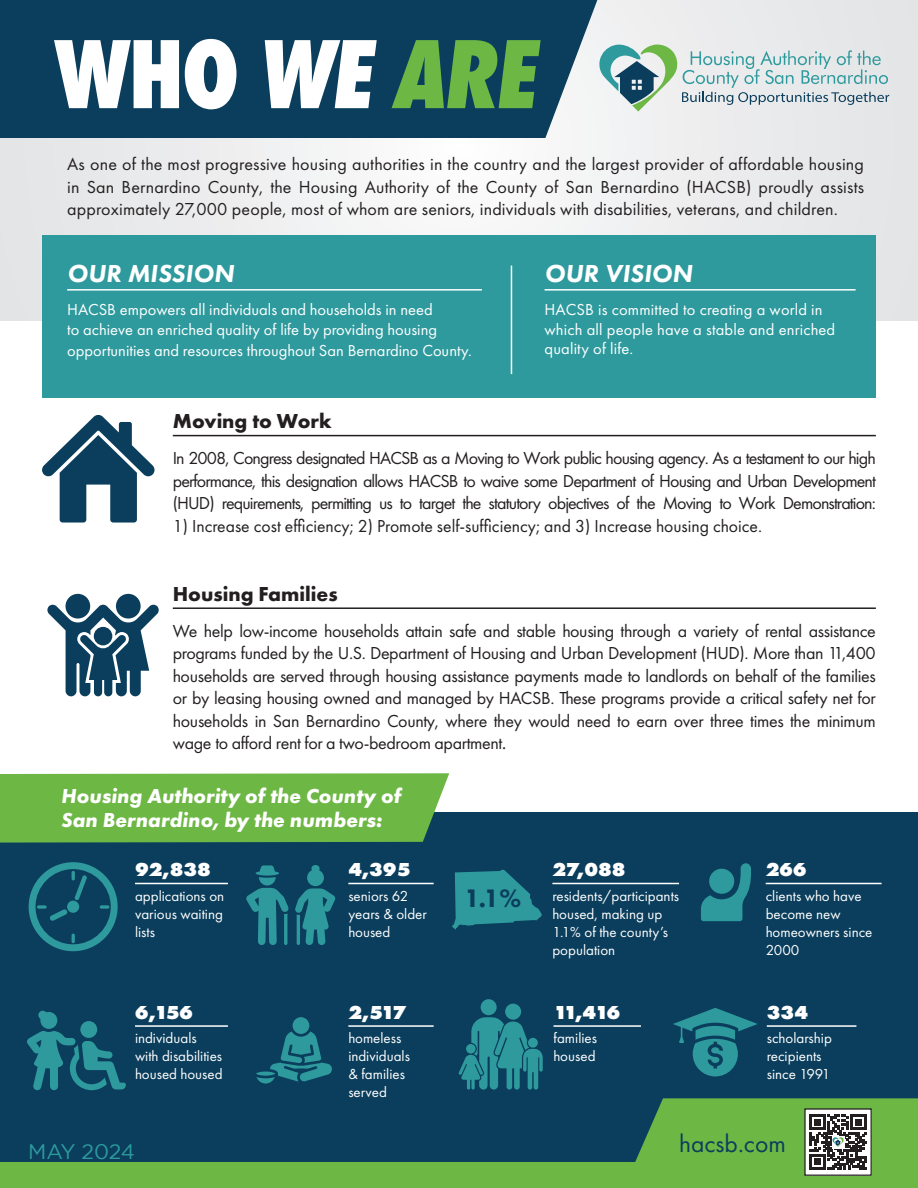
<style>
.page{position:relative;width:918px;height:1188px;background:#fff}
.page>*{position:absolute;margin:0;border:0;box-sizing:border-box;transform-origin:0 0}
.t1{font:800 102px "Futura PT Cond";color:#fff}
.Paragraph_Style_1{font:800 26.25px "Futura PT";color:#0a3e5c}
.Heading{font:italic 800 25.5px "Futura PT";color:#fff}
.Paragraph_Style_1-2{font:25.5px "Futura PT";color:#0a3e5c}
.Paragraph_Style_1-3{font:italic 700 21px/24px "Futura PT";color:#fff}
.Heading-2{font:700 21px "Futura PT";color:#231f20}
.t2{font:21px "Gotham";letter-spacing:-.01em;color:#2e9a9d}
.Paragraph_Style_1-4{font:800 19.5px "Futura PT";color:#fff}
.Paragraph_Style_1-5{font:18px/22.4px "Futura PT";letter-spacing:-.005em;color:#231f20;text-align:justify}
.Paragraph_Style_1-6{font:16.5px/19.5px "Futura PT";color:#fff}
.Paragraph_Style_1-7{font:15px/18px "Futura PT";color:#fff}
.s1{font-style:italic}
.s2{font-style:italic;color:#6db744}
.s3{font-family:"Minion Pro"}
</style>
<div class="page">
<div style="left:0;top:0;width:918px;height:321px;background:linear-gradient(to right,#eeeff0,#eeeff0)"></div>
<div style="left:0;top:0;width:597px;height:138px;background:#0a3e5c"></div>
<svg style="left:599px;top:44px;width:290px;height:68px;background:#c0d2d2"></svg>
<hr style="left:173px;top:435px;width:703px;height:1px;background:#231f20">
<div style="left:0;top:812px;width:918px;height:376px;background:#0a3e5c"></div>
<hr style="left:554px;top:1025px;width:87px;height:2px;background:#fff">
<hr style="left:552px;top:883px;width:127px;height:1px;background:#fff">
<div style="left:505px;top:1004px;width:16px;height:16px;background:#2e9a9d;border-radius:50%"></div>
<div style="left:481px;top:999px;width:16px;height:16px;background:#2e9a9d;border-radius:50%"></div>
<svg style="left:459px;top:1017px;width:84px;height:73px"></svg>
<hr style="left:766px;top:883px;width:116px;height:1px;background:#fff">
<svg style="left:701px;top:863px;width:50px;height:58px"></svg>
<svg style="left:452px;top:870px;width:90px;height:60px"></svg>
<hr style="left:767px;top:1025px;width:89px;height:2px;background:#fff">
<svg style="left:673px;top:1008px;width:84px;height:68px"></svg>
<div style="left:0;top:773px;width:449px;height:70px;background:#6db744"></div>
<div style="left:0;top:1163px;width:918px;height:25px;background:#6db744"></div>
<div style="left:42px;top:235px;width:834px;height:163px;background:#2e9a9d"></div>
<hr style="left:67px;top:289px;width:415px;height:2px;background:#fff">
<hr style="left:511px;top:266px;width:1px;height:108px;background:#fff">
<hr style="left:545px;top:289px;width:311px;height:2px;background:#fff">
<hr style="left:173px;top:607px;width:703px;height:2px;background:#231f20">
<svg style="left:29px;top:862px;width:89px;height:89px"></svg>
<svg style="left:246px;top:865px;width:43px;height:80px"></svg>
<svg style="left:295px;top:865px;width:41px;height:80px"></svg>
<svg style="left:27px;top:1011px;width:99px;height:79px"></svg>
<div style="left:293px;top:1017px;width:16px;height:17px;background:#2e9a9d;border-radius:50%"></div>
<svg style="left:256px;top:1032px;width:76px;height:52px"></svg>
<hr style="left:135px;top:883px;width:93px;height:1px;background:#fff">
<hr style="left:135px;top:1025px;width:93px;height:2px;background:#fff">
<hr style="left:348px;top:883px;width:86px;height:1px;background:#fff">
<hr style="left:348px;top:1025px;width:86px;height:2px;background:#fff">
<div style="left:66px;top:594px;width:24px;height:25px;background:#0a3e5c;border-radius:50%"></div>
<div style="left:116px;top:594px;width:25px;height:25px;background:#0a3e5c;border-radius:50%"></div>
<svg style="left:47px;top:604px;width:112px;height:92px"></svg>
<svg style="left:42px;top:415px;width:113px;height:108px"></svg>
<svg style="left:624px;top:1098px;width:294px;height:78px"></svg>
<p class="t1" style="left:54px;top:14px;width:486px">WHO <span class="s1">WE</span> <span class="s2">ARE</span></p>
<p class="Paragraph_Style_1-5" style="left:67px;top:153px;width:798px">As one of the most progressive housing authorities in the country and the largest provider of affordable housing in San Bernardino County, the Housing Authority of the County of San Bernardino (HACSB) proudly assists approximately 27,000 people, most of whom are seniors, individuals with disabilities, veterans, and children.</p>
<p class="Heading" style="left:67px;top:258px;width:168px">OUR MISSION</p>
<p class="Paragraph_Style_1-6" style="left:67px;top:300px;width:371px">HACSB empowers all individuals and households in need to achieve an enriched quality of life by providing housing</p>
<p class="Paragraph_Style_1-6" style="left:67px;top:340px;width:406px">opportunities and resources throughout San Bernardino County.</p>
<p class="Heading" style="left:545px;top:258px;width:150px">OUR VISION</p>
<p class="Paragraph_Style_1-6" style="left:545px;top:300px;width:292px">HACSB is committed to creating a world in which all people have a stable and enriched quality of life.</p>
<p class="Heading-2" style="left:173px;top:408px;width:160px">Moving to Work</p>
<p class="Paragraph_Style_1-5" style="left:173px;top:447px;width:705px">In 2008, Congress designated HACSB as a Moving to Work public housing agency. As a testament to our high performance, this designation allows HACSB to waive some Department of Housing and Urban Development (HUD) requirements, permitting us to target the statutory objectives of the Moving to Work Demonstration:</p>
<p class="Paragraph_Style_1-5" style="left:173px;top:514px;width:591px">1) Increase cost efficiency; 2) Promote self-sufficiency; and 3) Increase housing choice.</p>
<p class="Heading-2" style="left:173px;top:580px;width:166px">Housing Families</p>
<p class="Paragraph_Style_1-5" style="left:173px;top:619px;width:705px">We help low-income households attain safe and stable housing through a variety of rental assistance programs funded by the U.S. Department of Housing and Urban Development (HUD). More than 11,400 households are served through housing assistance payments made to landlords on behalf of the families or by leasing housing owned and managed by HACSB. These programs provide a critical safety net for households in San Bernardino County, where they would need to earn over three times the minimum wage to afford rent for a two-bedroom apartment<span class="s3">.</span></p>
<p class="Paragraph_Style_1-3" style="left:62px;top:784px;width:341px">Housing Authority of the County of<br>San Bernardino, by the numbers:</p>
<p class="Paragraph_Style_1-4" style="left:135px;top:857px;width:77px">92,838</p>
<p class="Paragraph_Style_1-7" style="left:135px;top:887px;width:91px;text-align:justify">applications on various waiting lists</p>
<p class="Paragraph_Style_1-4" style="left:135px;top:1000px;width:60px">6,156</p>
<p class="Paragraph_Style_1-7" style="left:135px;top:1029px;width:89px">individuals with disabilities housed housed</p>
<p class="Paragraph_Style_1-4" style="left:348px;top:857px;width:64px">4,395</p>
<p class="Paragraph_Style_1-7" style="left:348px;top:887px;width:80px">seniors 62 years &amp; older housed</p>
<p class="Paragraph_Style_1-4" style="left:348px;top:1000px;width:59px">2,517</p>
<p class="Paragraph_Style_1-7" style="left:348px;top:1029px;width:63px">homeless individuals &amp; families served</p>
<p class="Paragraph_Style_1" style="left:465px;top:882px;width:58px">1.1%</p>
<p class="Paragraph_Style_1-4" style="left:552px;top:857px;width:75px">27,088</p>
<p class="Paragraph_Style_1-7" style="left:552px;top:887px;width:128px">residents/participants</p>
<p class="Paragraph_Style_1-7" style="left:552px;top:905px;width:117px">housed, making up<br>1.1% of the county’s population</p>
<p class="Paragraph_Style_1-4" style="left:554px;top:1000px;width:69px">11,416</p>
<p class="Paragraph_Style_1-7" style="left:554px;top:1029px;width:45px">families housed</p>
<p class="Paragraph_Style_1-4" style="left:766px;top:857px;width:43px">266</p>
<p class="Paragraph_Style_1-7" style="left:766px;top:887px;width:108px">clients who have become new homeowners since<br>2000</p>
<p class="Paragraph_Style_1-4" style="left:767px;top:1000px;width:43px">334</p>
<p class="Paragraph_Style_1-7" style="left:767px;top:1029px;width:67px">scholarship recipients since 1991</p>
<p class="t2" style="left:28px;top:1139px;width:108px">MAY 2024</p>
<p class="Paragraph_Style_1-2" style="left:679px;top:1129px;width:108px">hacsb.com</p>
</div>
